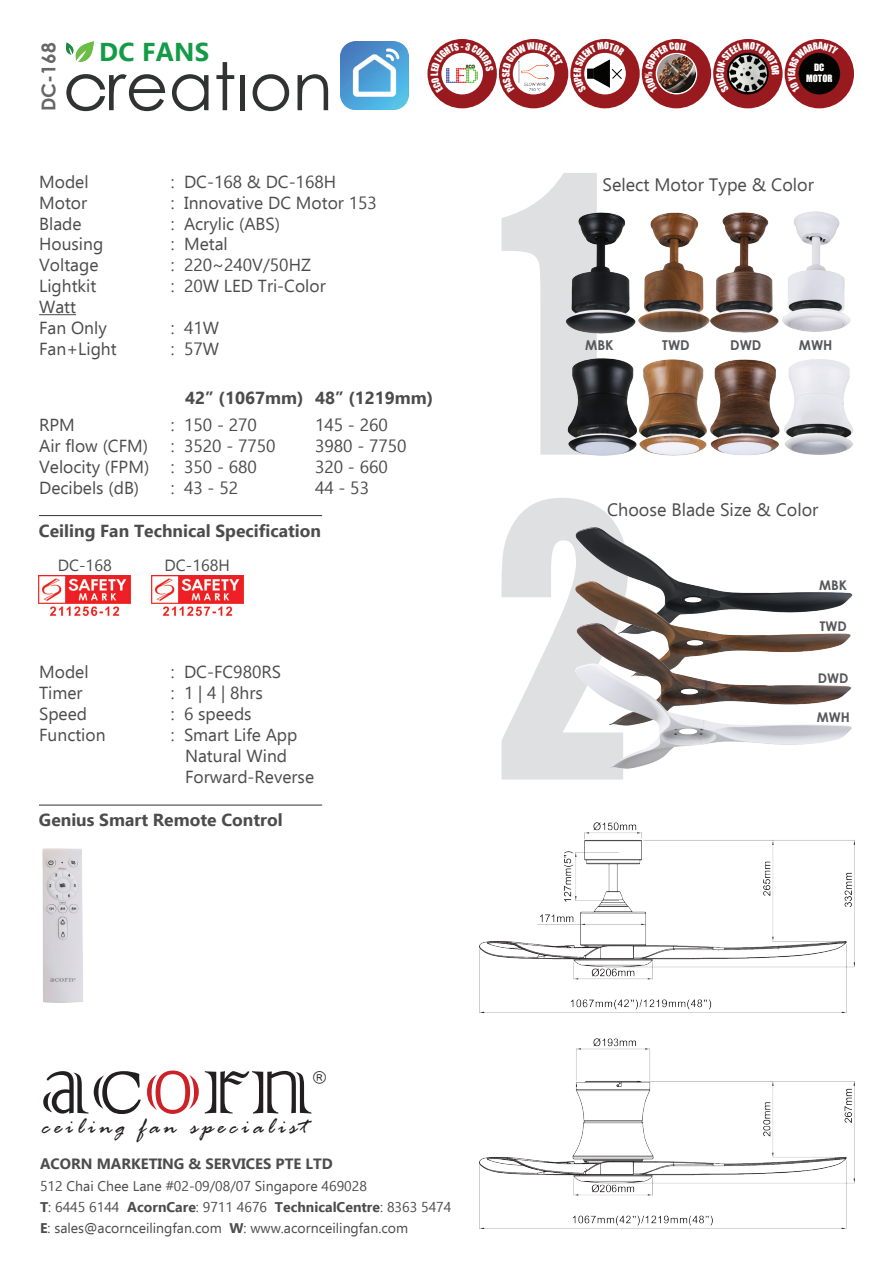
<style>
.page{position:relative;width:893px;height:1263px;background:#fff}
.page>*{position:absolute;margin:0;border:0;box-sizing:border-box;transform-origin:0 0}
.t1{font:118.05px "Colonna";color:#231f20}
.t2{font:700 25.8px "Ebrima";letter-spacing:.01em;color:#149b47}
.t3{font:italic 24.6px "Rage";letter-spacing:.17em;color:#231f20}
.t4{font:700 19.2px "Century Gothic";color:#666}
.t5{font:18px "Ebrima";color:#4c4c4c}
.t6{font:17.4px/20.9px "Ebrima";color:#4c4c4c}
.t7{font:700 17.4px "Ebrima";color:#4c4c4c}
.t8{font:16.65px "Colonna";color:#231f20}
.t9{font:16.2px "Ebrima";color:#4c4c4c}
.t10{font:700 14.85px "Ebrima";color:#4c4c4c}
.t11{font:14.1px/21.3px "Ebrima";color:#4c4c4c}
.t12{font:700 13.65px "Century Gothic";color:#57585a}
.t13{font:700 13.35px "Century Gothic";color:#57585a}
.t14{font:9.3px/11.1px "Impact";letter-spacing:.01em;color:#fff;text-align:center}
.s1{color:#cd2027}
.s2{font-weight:700}
</style>
<div class="page">
<div style="left:785px;top:39px;width:69px;height:69px;background:#991a1e;border-radius:50%"></div>
<svg style="left:798px;top:53px;width:42px;height:41px"></svg>
<div style="left:642px;top:39px;width:69px;height:69px;background:#991a1e;border-radius:50%"></div>
<svg style="left:656px;top:53px;width:41px;height:41px"></svg>
<img style="left:687px;top:56px;width:8px;height:36px">
<div style="left:570px;top:39px;width:70px;height:69px;background:#991a1e;border-radius:50%"></div>
<svg style="left:584px;top:53px;width:42px;height:41px"></svg>
<div style="left:499px;top:39px;width:69px;height:69px;background:#991a1e;border-radius:50%"></div>
<div style="left:513px;top:53px;width:41px;height:41px;background:#fff;border-radius:50%"></div>
<div style="left:427px;top:39px;width:70px;height:69px;background:#991a1e;border-radius:50%"></div>
<div style="left:713px;top:39px;width:70px;height:69px;background:#991a1e;border-radius:50%"></div>
<div style="left:727px;top:53px;width:42px;height:41px;background:#040503;border-radius:50%"></div>
<img style="left:66px;top:42px;width:27px;height:20px">
<svg style="left:172px;top:74px;width:36px;height:37px"></svg>
<svg style="left:216px;top:62px;width:18px;height:48px"></svg>
<div style="left:240px;top:75px;width:5px;height:35px;background:#313232"></div>
<svg style="left:253px;top:74px;width:36px;height:37px"></svg>
<svg style="left:298px;top:74px;width:30px;height:36px"></svg>
<svg style="left:66px;top:74px;width:99px;height:37px"></svg>
<hr style="left:39px;top:314px;width:37px;height:1px;background:#4c4c4c">
<hr style="left:39px;top:515px;width:283px;height:1px;background:#313232">
<hr style="left:39px;top:805px;width:283px;height:1px;background:#313232">
<img style="left:341px;top:41px;width:68px;height:68px">
<svg style="left:502px;top:173px;width:95px;height:282px"></svg>
<img style="left:566px;top:356px;width:287px;height:100px">
<img style="left:565px;top:211px;width:214px;height:123px">
<img style="left:782px;top:211px;width:69px;height:121px">
<svg style="left:501px;top:498px;width:122px;height:282px"></svg>
<img style="left:574px;top:525px;width:100px;height:54px">
<img style="left:573px;top:579px;width:280px;height:81px">
<img style="left:574px;top:622px;width:277px;height:38px">
<img style="left:572px;top:660px;width:280px;height:111px">
<img style="left:39px;top:576px;width:92px;height:40px">
<img style="left:151px;top:576px;width:92px;height:40px">
<img style="left:42px;top:848px;width:41px;height:155px">
<img style="left:480px;top:822px;width:374px;height:191px">
<img style="left:480px;top:1038px;width:374px;height:191px">
<svg style="left:788px;top:42px;width:51px;height:51px"></svg>
<svg style="left:645px;top:42px;width:42px;height:51px"></svg>
<svg style="left:574px;top:42px;width:51px;height:51px"></svg>
<svg style="left:502px;top:42px;width:61px;height:51px"></svg>
<svg style="left:431px;top:42px;width:63px;height:51px"></svg>
<svg style="left:716px;top:42px;width:63px;height:51px"></svg>
<p class="t4" style="left:34px;top:111px;width:70px;rotate:-90deg">DC-168</p>
<h2 class="t2" style="left:99px;top:31px;width:112px">DC FANS</h2>
<p class="t6" style="left:39px;top:171px;width:79px">Model<br>Motor<br>Blade<br>Housing<br>Voltage<br>Lightkit<br>Watt<br>Fan Only<br>Fan+Light</p>
<p class="t6" style="left:171px;top:171px;width:208px">: DC-168 &amp; DC-168H<br>: Innovative DC Motor 153 : Acrylic (ABS)<br>: Metal<br>: 220~240V/50HZ<br>: 20W LED Tri-Color</p>
<p class="t6" style="left:171px;top:317px;width:50px">: 41W : 57W</p>
<p class="t7" style="left:315px;top:384px;width:120px">48” (1219mm)</p>
<p class="t6" style="left:315px;top:414px;width:93px">145 - 260<br>3980 - 7750<br>320 - 660<br>44 - 53</p>
<p class="t7" style="left:185px;top:384px;width:120px">42” (1067mm)</p>
<p class="t6" style="left:171px;top:414px;width:106px">: 150 - 270<br>: 3520 - 7750 : 350 - 680<br>: 43 - 52</p>
<p class="t6" style="left:39px;top:414px;width:112px">RPM<br>Air flow (CFM)<br>Velocity (FPM)<br>Decibels (dB)</p>
<p class="t7" style="left:39px;top:517px;width:284px">Ceiling Fan Technical Specification</p>
<p class="t9" style="left:58px;top:553px;width:55px">DC-168</p>
<p class="t9" style="left:165px;top:553px;width:67px">DC-168H</p>
<p class="t6" style="left:39px;top:661px;width:68px">Model<br>Timer<br>Speed<br>Function</p>
<p class="t6" style="left:171px;top:661px;width:112px">: DC-FC980RS</p>
<p class="t6" style="left:171px;top:682px;width:94px">: 1 | 4 | 8hrs</p>
<p class="t6" style="left:171px;top:703px;width:82px">: 6 speeds</p>
<p class="t6" style="left:171px;top:724px;width:128px">: Smart Life App</p>
<p class="t6" style="left:185px;top:745px;width:104px">Natural Wind</p>
<p class="t6" style="left:185px;top:766px;width:131px">Forward-Reverse</p>
<p class="t7" style="left:39px;top:806px;width:245px">Genius Smart Remote Control</p>
<h1 class="t1" style="left:40px;top:1005px;width:275px">ac<span class="s1">o</span>rn</h1>
<h3 class="t3" style="left:41px;top:1113px;width:268px">ceiling fan specialist</h3>
<p class="t8" style="left:313px;top:1065px;width:15px">®</p>
<p class="t10" style="left:40px;top:1152px;width:294px">ACORN MARKETING &amp; SERVICES PTE LTD</p>
<p class="t11" style="left:40px;top:1174px;width:413px">512 Chai Chee Lane #02-09/08/07 Singapore 469028<br><span class="s2">T</span>: 6445 6144 <span class="s2">AcornCare</span>: 9711 4676 <span class="s2">TechnicalCentre</span>: 8363 5474<br><span class="s2">E</span>: sales@acornceilingfan.com <span class="s2">W</span>: www.acornceilingfan.com</p>
<p class="t14" style="left:806px;top:61px;width:28px">DC<br>MOTOR</p>
<p class="t5" style="left:602px;top:171px;width:213px">Select Motor Type &amp; Color</p>
<p class="t12" style="left:585px;top:335px;width:30px">MBK</p>
<p class="t12" style="left:662px;top:335px;width:29px">TWD</p>
<p class="t12" style="left:730px;top:335px;width:33px">DWD</p>
<p class="t12" style="left:799px;top:335px;width:35px">MWH</p>
<p class="t5" style="left:607px;top:496px;width:213px">Choose Blade Size &amp; Color</p>
<p class="t13" style="left:819px;top:575px;width:30px">MBK</p>
<p class="t13" style="left:820px;top:616px;width:28px">TWD</p>
<p class="t13" style="left:818px;top:668px;width:32px">DWD</p>
<p class="t13" style="left:817px;top:707px;width:35px">MWH</p>
</div>
